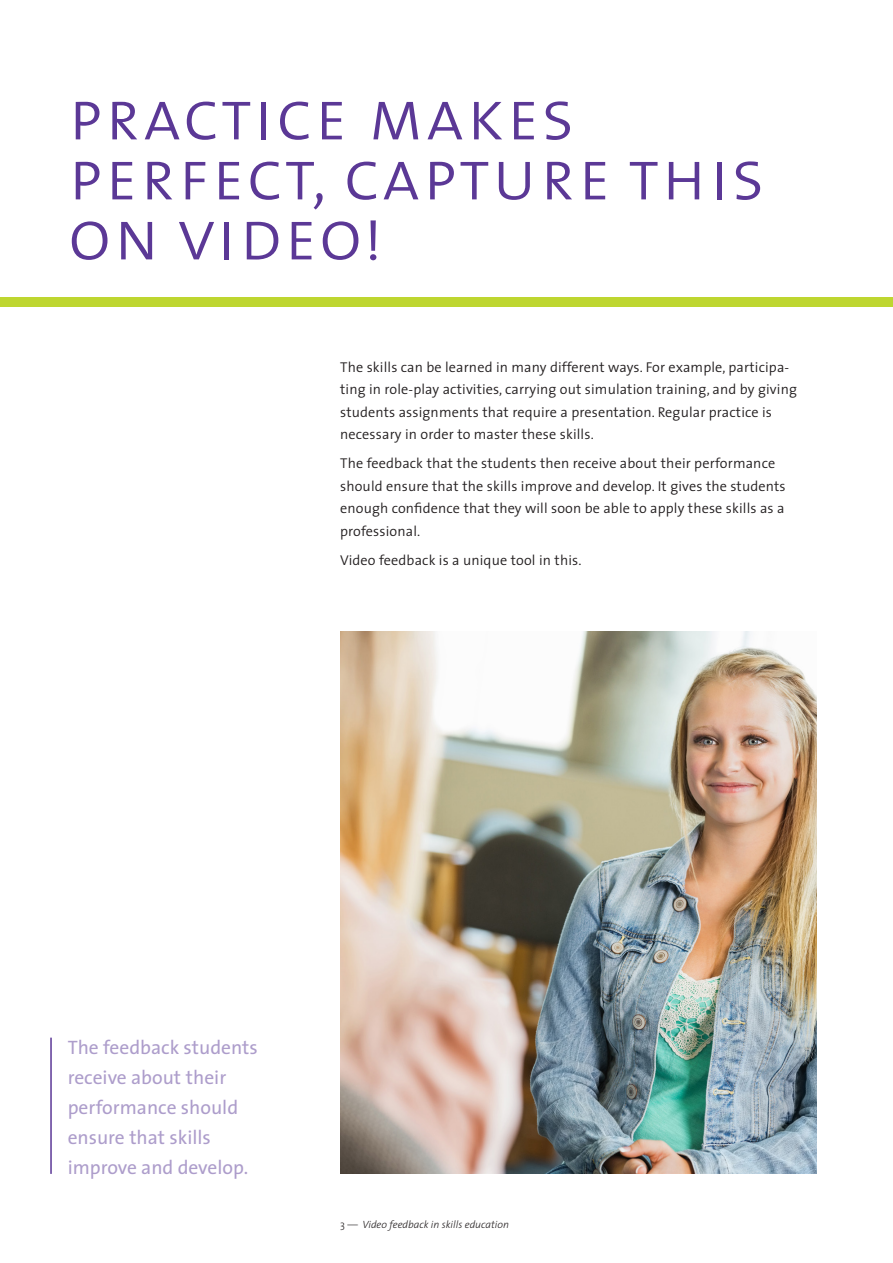
<style>
.page{position:relative;width:893px;height:1263px;background:#fff}
.page>*{position:absolute;margin:0;border:0;box-sizing:border-box;transform-origin:0 0}
.Hoofdstuk_-_titel{font:72px/60px "The Sans Light Caps";letter-spacing:.03em;color:#5b3896}
.Plain_text{font:19.5px/30px "The Sans";color:#ad9dcb}
.Plain_text-2{font:300 14.25px/22.5px "The Sans";letter-spacing:.01em;color:#231f20}
.t1{font:italic 300 10.5px "The Sans";color:#231f20}
.s1{font-style:normal}
</style>
<div class="page">
<div style="left:0;top:298px;width:893px;height:9px;background:#bed630"></div>
<hr style="left:50px;top:1038px;width:2px;height:136px;background:#5b3896">
<img style="left:340px;top:631px;width:476px;height:543px">
<p class="Hoofdstuk_-_titel" style="left:68px;top:83px;width:698px">practice makes perfect, capture this on video!</p>
<p class="Plain_text-2" style="left:340px;top:355px;width:458px">The skills can be learned in many different ways. For example, participa&shy;ting in role-play activities, carrying out simulation training, and by giving students assignments that require a presentation. Regular practice is necessary in order to master these skills.</p>
<p class="Plain_text-2" style="left:340px;top:452px;width:447px">The feedback that the students then receive about their performance should ensure that the skills improve and develop. It gives the students enough confidence that they will soon be able to apply these skills as a professional.</p>
<p class="Plain_text-2" style="left:340px;top:548px;width:243px">Video feedback is a unique tool in this.</p>
<p class="Plain_text" style="left:68px;top:1032px;width:191px">The feedback students receive about their performance should ensure that skills improve and develop.</p>
<p class="t1" style="left:340px;top:1216px;width:170px"><span class="s1">3 —</span> Video feedback in skills education</p>
</div>
